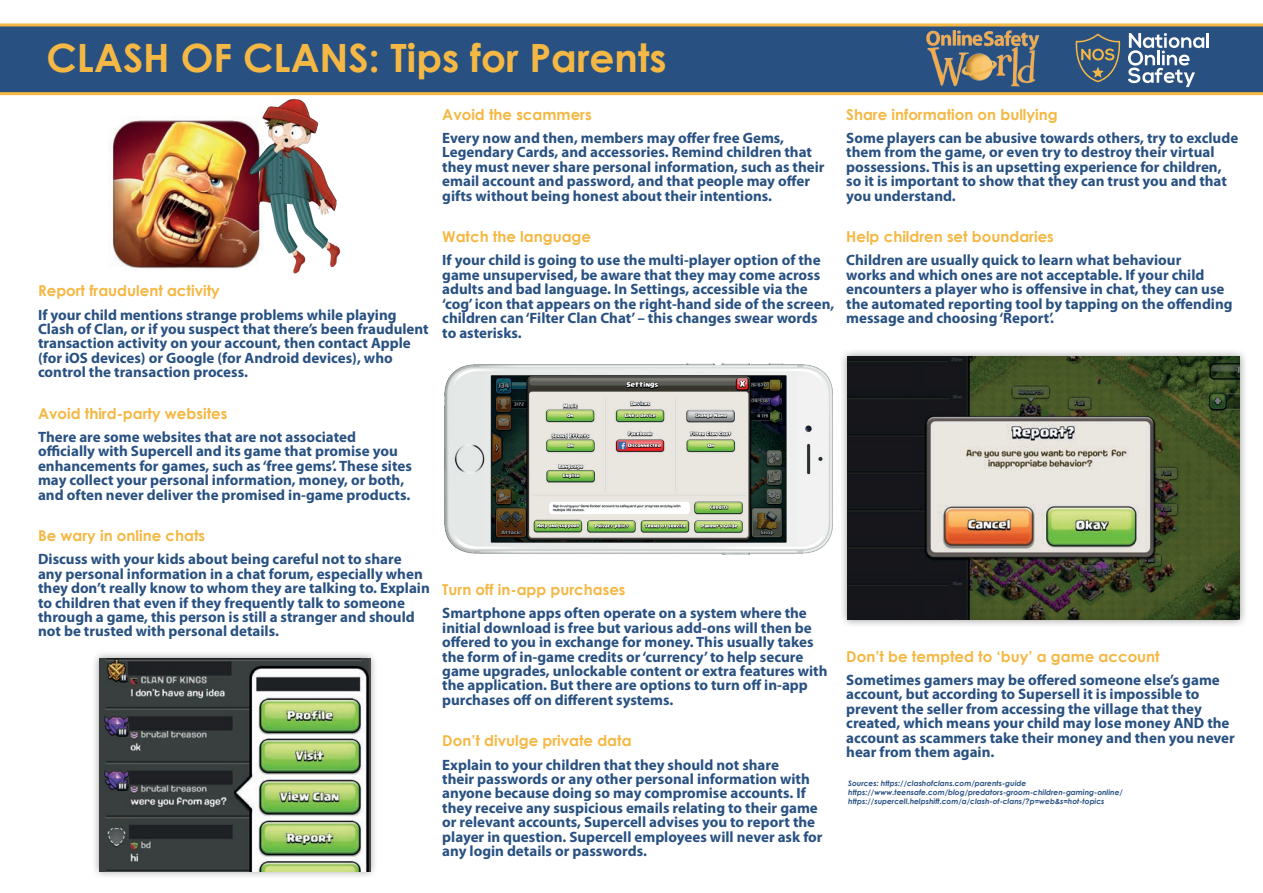
<style>
.page{position:relative;width:1263px;height:893px;background:#fff}
.page>*{position:absolute;margin:0;border:0;box-sizing:border-box;transform-origin:0 0}
.t1{font:700 39px "Century Gothic";color:#f5b844}
.t2{font:700 15px/14.4px "Myriad Pro";color:#285182}
.t3{font:700 15px "Century Gothic";color:#f5b844}
.t4{font:italic 700 7.5px/9px "Century Gothic";color:#285182}
</style>
<div class="page">
<img style="left:108px;top:117px;width:134px;height:152px">
<svg style="left:0;top:23px;width:1263px;height:72px;background:#3d5c7d"></svg>
<hr style="left:1206px;top:33px;width:3px;height:15px;background:#fff">
<svg style="left:1128px;top:33px;width:76px;height:54px"></svg>
<svg style="left:1075px;top:33px;width:46px;height:58px;background:#4a6277"></svg>
<img style="left:242px;top:95px;width:111px;height:179px">
<img style="left:923px;top:29px;width:118px;height:58px">
<div style="left:91px;top:650px;width:288px;height:229px;background:#231f20;opacity:.44"></div>
<img style="left:99px;top:658px;width:271px;height:213px">
<img style="left:444px;top:363px;width:389px;height:192px">
<div style="left:839px;top:348px;width:409px;height:280px;background:#231f20;opacity:.45"></div>
<img style="left:847px;top:356px;width:392px;height:264px">
<h1 class="t1" style="left:47px;top:28px;width:622px">CLASH OF CLANS: Tips for Parents</h1>
<p class="t3" style="left:38px;top:279px;width:183px">Report fraudulent activity</p>
<p class="t2" style="left:38px;top:307px;width:392px">If your child mentions strange problems while playing Clash of Clan, or if you suspect that there’s been fraudulent transaction activity on your account, then contact Apple (for iOS devices) or Google (for Android devices), who control the transaction process.</p>
<p class="t3" style="left:38px;top:402px;width:191px">Avoid third-party websites</p>
<p class="t2" style="left:38px;top:430px;width:375px">There are some websites that are not associated officially with Supercell and its game that promise you enhancements for games, such as ‘free gems’. These sites may collect your personal information, money, or both, and often never deliver the promised in-game products.</p>
<p class="t3" style="left:38px;top:524px;width:169px">Be wary in online chats</p>
<p class="t2" style="left:38px;top:552px;width:393px">Discuss with your kids about being careful not to share<br>any personal information in a chat forum, especially when they don’t really know to whom they are talking to. Explain to children that even if they frequently talk to someone through a game, this person is still a stranger and should not be trusted with personal details.</p>
<p class="t3" style="left:442px;top:103px;width:151px">Avoid the scammers</p>
<p class="t2" style="left:442px;top:131px;width:384px">Every now and then, members may offer free Gems, Legendary Cards, and accessories. Remind children that they must never share personal information, such as their email account and password, and that people may offer gifts without being honest about their intentions.</p>
<p class="t3" style="left:442px;top:225px;width:150px">Watch the language</p>
<p class="t2" style="left:442px;top:253px;width:394px">If your child is going to use the multi-player option of the game unsupervised, be aware that they may come across adults and bad language. In Settings, accessible via the ‘cog’ icon that appears on the right-hand side of the screen, children can ‘Filter Clan Chat’ – this changes swear words to asterisks.</p>
<p class="t3" style="left:442px;top:578px;width:185px">Turn off in-app purchases</p>
<p class="t2" style="left:442px;top:606px;width:387px">Smartphone apps often operate on a system where the initial download is free but various add-ons will then be offered to you in exchange for money. This usually takes the form of in-game credits or ‘currency’ to help secure game upgrades, unlockable content or extra features with the application. But there are options to turn off in-app purchases off on different systems.</p>
<p class="t3" style="left:442px;top:729px;width:191px">Don’t divulge private data</p>
<p class="t2" style="left:442px;top:757px;width:382px">Explain to your children that they should not share<br>their passwords or any other personal information with anyone because doing so may compromise accounts. If they receive any suspicious emails relating to their game or relevant accounts, Supercell advises you to report the player in question. Supercell employees will never ask for any login details or passwords.</p>
<p class="t3" style="left:846px;top:103px;width:213px">Share information on bullying</p>
<p class="t2" style="left:846px;top:131px;width:393px">Some players can be abusive towards others, try to exclude them from the game, or even try to destroy their virtual possessions. This is an upsetting experience for children, so it is important to show that they can trust you and that you understand.</p>
<p class="t3" style="left:846px;top:225px;width:209px">Help children set boundaries</p>
<p class="t2" style="left:846px;top:253px;width:388px">Children are usually quick to learn what behaviour<br>works and which ones are not acceptable. If your child encounters a player who is offensive in chat, they can use the automated reporting tool by tapping on the offending message and choosing ‘Report’.</p>
<p class="t3" style="left:846px;top:645px;width:315px">Don’t be tempted to ‘buy’ a game account</p>
<p class="t2" style="left:846px;top:673px;width:390px">Sometimes gamers may be offered someone else’s game account, but according to Supersell it is impossible to prevent the seller from accessing the village that they created, which means your child may lose money AND the account as scammers take their money and then you never hear from them again.</p>
<p class="t4" style="left:848px;top:778px;width:276px">Sources: https://clashofclans.com/parents-guide https://www.teensafe.com/blog/predators-groom-children-gaming-online/ https://supercell.helpshift.com/a/clash-of-clans/?p=web&amp;s=hot-topics</p>
</div>
